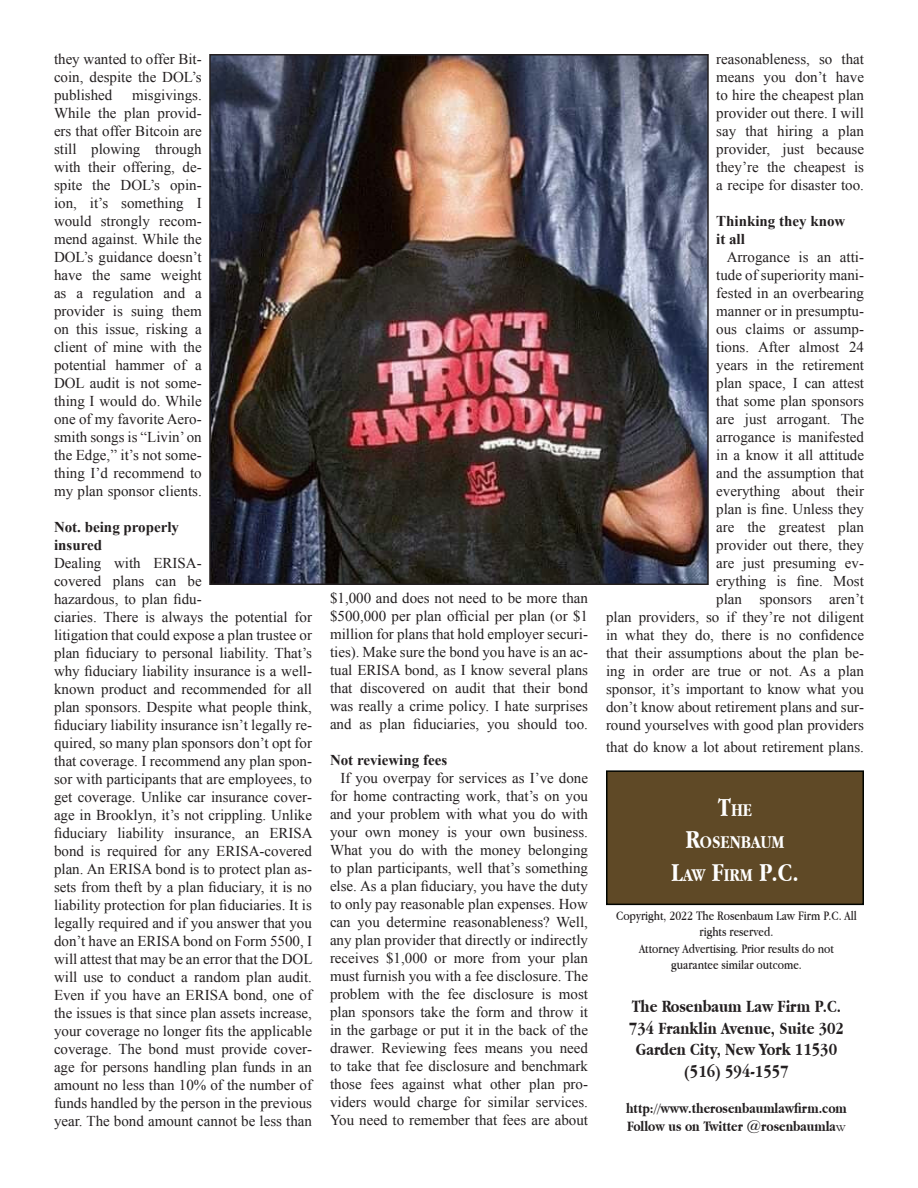
<style>
.page{position:relative;width:918px;height:1188px;background:#fff}
.page>*{position:absolute;margin:0;border:0;box-sizing:border-box;transform-origin:0 0}
.t1{font:700 27px "Apple Garamond";color:#fff}
.t2{font:700 18.9px "Apple Garamond";color:#fff}
.t3{font:700 18px "Apple Garamond";color:#231f20}
.t4{font:15px/18px "Times New Roman";color:#231f20;text-align:justify}
.t5{font:700 15px "Apple Garamond";color:#231f20}
.t6{font:700 15px/18px "Times New Roman";color:#231f20}
.t7{font:13.5px/16.2px "Apple Garamond";color:#231f20;text-align:center}
.s1{font-size:27px}
.s2{font-size:18.9px}
.s3{font-family:"Garamond";font-weight:400}
</style>
<div class="page">
<div style="left:607px;top:771px;width:256px;height:133px;background:#5f4926"></div>
<div style="left:606px;top:770px;width:258px;height:135px;border:2px solid #000400"></div>
<img style="left:212px;top:57px;width:494px;height:525px">
<div style="left:209px;top:54px;width:500px;height:531px;border:2px solid #231f20"></div>
<p class="t4" style="left:54px;top:50px;width:149px">they wanted to offer Bit&shy;coin, despite the DOL’s published</p>
<p class="t4" style="left:54px;top:86px;width:149px;text-indent:78px">misgivings.<br>While the plan provid&shy;ers that offer Bitcoin are still plowing through with their offering, de&shy;spite the DOL’s opin&shy;ion, it’s something I would strongly recom&shy;mend against. While the DOL’s guidance doesn’t have the same weight as a regulation and a provider is suing them on this issue, risking a client of mine with the potential hammer of a DOL audit is not some&shy;thing I would do. While one of my favorite Aero&shy;smith songs is “Livin’ on the Edge,” it’s not some&shy;thing I’d recommend to my plan sponsor clients.</p>
<p class="t6" style="left:54px;top:518px;width:127px">Not. being properly insured</p>
<p class="t4" style="left:54px;top:554px;width:260px;text-align:left">Dealing with ERISA-<br>covered plans can be<br>hazardous, to plan fidu-<br>ciaries. There is always the potential for litigation that could expose a plan trustee or plan fiduciary to personal liability. That’s why fiduciary liability insurance is a well&shy;known product and recommended for all plan sponsors. Despite what people think, fiduciary liability insurance isn’t legally re&shy;quired, so many plan sponsors don’t opt for that coverage. I recommend any plan spon&shy;sor with participants that are employees, to get coverage. Unlike car insurance cover&shy;age in Brooklyn, it’s not crippling. Unlike fiduciary liability insurance, an ERISA bond is required for any ERISA-covered plan. An ERISA bond is to protect plan as&shy;sets from theft by a plan fiduciary, it is no liability protection for plan fiduciaries. It is legally required and if you answer that you don’t have an ERISA bond on Form 5500, I will attest that may be an error that the DOL will use to conduct a random plan audit.<br>Even if you have an ERISA bond, one of the issues is that since plan assets increase, your coverage no longer fits the applicable coverage. The bond must provide cover&shy;age for persons handling plan funds in an amount no less than 10% of the number of funds handled by the person in the previous year. The bond amount cannot be less than</p>
<p class="t4" style="left:330px;top:589px;width:260px">$1,000 and does not need to be more than $500,000 per plan official per plan (or $1 million for plans that hold employer securi&shy;ties). Make sure the bond you have is an ac&shy;tual ERISA bond, as I know several plans that discovered on audit that their bond was really a crime policy. I hate surprises and as plan fiduciaries, you should too.</p>
<p class="t6" style="left:330px;top:751px;width:119px">Not reviewing fees</p>
<p class="t4" style="left:330px;top:769px;width:260px;text-indent:10px">If you overpay for services as I’ve done for home contracting work, that’s on you and your problem with what you do with your own money is your own business.<br>What you do with the money belonging to plan participants, well that’s something else. As a plan fiduciary, you have the duty to only pay reasonable plan expenses. How can you determine reasonableness? Well, any plan provider that directly or indirectly receives $1,000 or more from your plan must furnish you with a fee disclosure. The problem with the fee disclosure is most plan sponsors take the form and throw it in the garbage or put it in the back of the drawer. Reviewing fees means you need to take that fee disclosure and benchmark those fees against what other plan pro&shy;viders would charge for similar services.<br>You need to remember that fees are about</p>
<p class="t4" style="left:716px;top:50px;width:149px">reasonableness, so that means you don’t have to hire the cheapest plan provider out there. I will say that hiring a plan provider, just because they’re the cheapest is a recipe for disaster too.</p>
<p class="t6" style="left:716px;top:212px;width:131px">Thinking they know it all</p>
<p class="t4" style="left:606px;top:248px;width:260px;text-align:right">Arrogance is an atti-<br>tude of superiority mani-<br>fested in an overbearing<br>manner or in presumptu-<br>ous claims or assump-<br>tions. After almost 24<br>years in the retirement<br>plan space, I can attest<br>that some plan sponsors<br>are just arrogant. The<br>arrogance is manifested<br>in a know it all attitude<br>and the assumption that<br>everything about their<br>plan is fine. Unless they<br>are the greatest plan<br>provider out there, they<br>are just presuming ev-<br>erything is fine. Most<br>plan sponsors aren’t<br>plan providers, so if they’re not diligent in what they do, there is no confidence that their assumptions about the plan be&shy;ing in order are true or not. As a plan sponsor, it’s important to know what you don’t know about retirement plans and sur&shy;round yourselves with good plan providers</p>
<p class="t4" style="left:606px;top:738px;width:260px">that do know a lot about retirement plans.</p>
<p class="t2" style="left:718px;top:799px;width:36px"><span class="s1">T</span>HE</p>
<p class="t2" style="left:685px;top:832px;width:101px"><span class="s1">R</span>OSENBAUM</p>
<p class="t1" style="left:671px;top:857px;width:129px">L<span class="s2">AW</span> F<span class="s2">IRM</span> P.C.</p>
<p class="t7" style="left:616px;top:907px;width:242px">Copyright, 2022 The Rosenbaum Law Firm P.C. All rights reserved.</p>
<p class="t7" style="left:639px;top:940px;width:196px">Attorney Advertising. Prior results do not</p>
<p class="t7" style="left:671px;top:956px;width:132px">guarantee similar outcome.</p>
<p class="t3" style="left:632px;top:996px;width:211px">The Rosenbaum Law Firm P.C.</p>
<p class="t3" style="left:629px;top:1018px;width:217px">734 Franklin Avenue, Suite 302</p>
<p class="t3" style="left:636px;top:1039px;width:203px">Garden City, New York 11530</p>
<p class="t3" style="left:684px;top:1061px;width:106px">(516) 594-1557</p>
<p class="t5" style="left:626px;top:1100px;width:222px">http://www.therosenbaumlawfirm.com</p>
<p class="t5" style="left:627px;top:1118px;width:220px">Follow us on Twitter @rosenbaumla<span class="s3">w</span></p>
</div>
